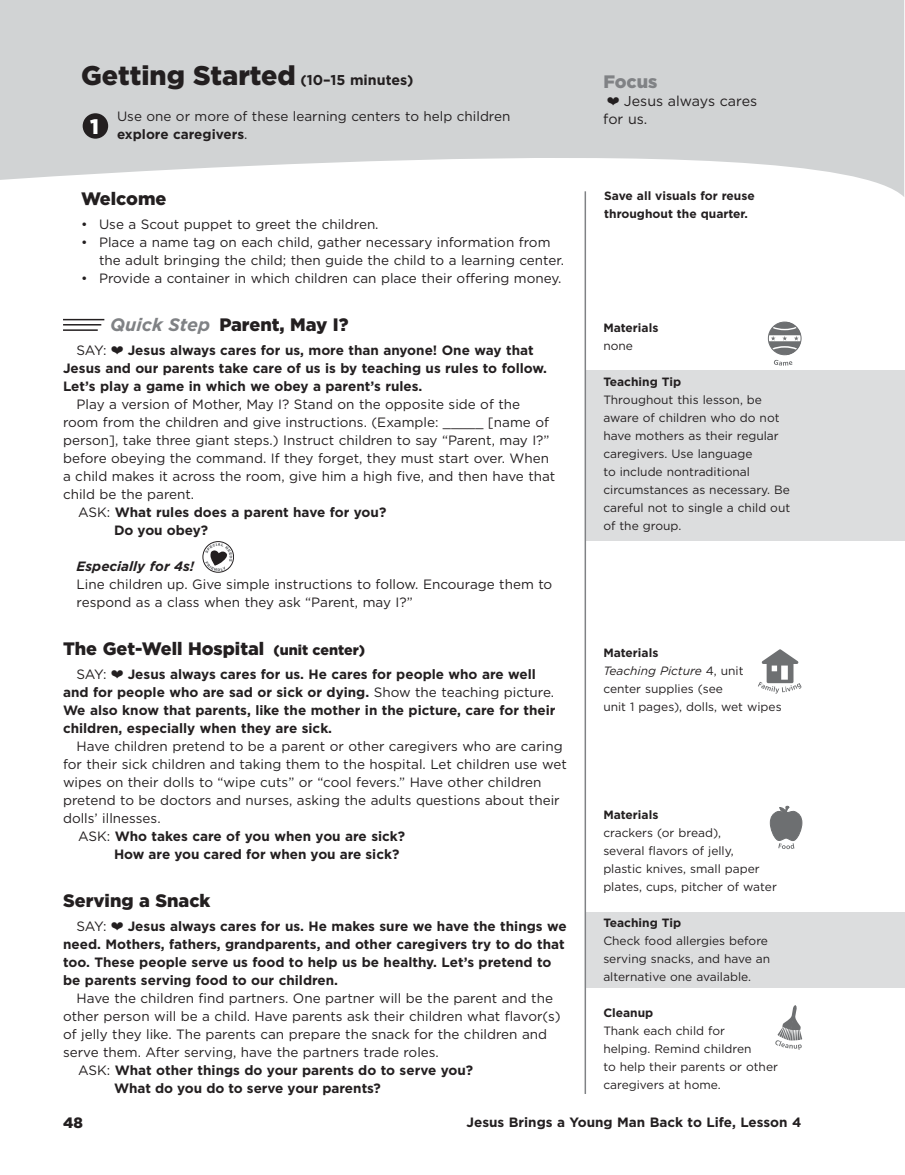
<style>
.page{position:relative;width:905px;height:1175px;background:#fff}
.page>*{position:absolute;margin:0;border:0;box-sizing:border-box;transform-origin:0 0}
.t1{font:900 27px "Gotham";color:#231f20}
.t2{font:900 21px "Gotham";color:#fff}
.t3{font:900 18px "Gotham";color:#231f20}
.t4{font:900 18px "Gotham";color:#808285}
.t5{font:900 15px "Gotham";color:#231f20}
.t6{font:14.25px/18px "Gotham";color:#231f20}
.t7{font:13.5px/18px "Gotham";color:#231f20}
.t8{font:700 13.5px/18px "Gotham";color:#231f20}
.t9{font:italic 700 13.5px "Gotham";color:#231f20}
.t10{font:12px/18px "Gotham";color:#231f20}
.t11{font:700 12px/18px "Gotham";color:#231f20}
.s1{font-weight:700;font-size:14.25px}
.s2{font-weight:700}
.s3{font-weight:700;font-style:italic;color:#808285}
.s4{font-weight:400}
.s5{font-size:14.25px}
.s6{font-style:italic}
</style>
<div class="page">
<svg style="left:0;top:0;width:904px;height:197px;fill:#d1d3d4"></svg>
<div style="left:585px;top:370px;width:319px;height:171px;background:#dcddde"></div>
<div style="left:585px;top:912px;width:319px;height:76px;background:#dcddde"></div>
<hr style="left:63px;top:319px;width:41px;height:1px;background:#231f20">
<hr style="left:63px;top:324px;width:38px;height:1px;background:#231f20">
<hr style="left:63px;top:329px;width:35px;height:2px;background:#231f20">
<div style="left:203px;top:541px;width:31px;height:31px;border:1px solid #231f20;border-radius:50%"></div>
<svg style="left:205px;top:543px;width:27px;height:28px"></svg>
<hr style="left:584px;top:191px;width:2px;height:903px;background:#808285">
<div style="left:83px;top:113px;width:25px;height:26px;background:#231f20;border-radius:50%"></div>
<div style="left:768px;top:322px;width:33px;height:33px;border:1px solid #6d6f71;border-radius:50%"></div>
<svg style="left:770px;top:322px;width:31px;height:44px"></svg>
<svg style="left:758px;top:649px;width:43px;height:44px"></svg>
<svg style="left:769px;top:806px;width:33px;height:43px"></svg>
<svg style="left:775px;top:1005px;width:27px;height:44px"></svg>
<svg style="left:607px;top:97px;width:12px;height:8px"></svg>
<h1 class="t1" style="left:81px;top:56px;width:334px">Getting Started <span class="s1">(10–15 minutes)</span></h1>
<p class="t7" style="left:117px;top:107px;width:395px">Use one or more of these learning centers to help children <span class="s2">explore caregivers</span>.</p>
<h2 class="t2" style="left:90px;top:112px;width:10px">1</h2>
<h3 class="t3" style="left:81px;top:186px;width:87px">Welcome</h3>
<p class="t7" style="left:81px;top:215px;width:299px">• Use a Scout puppet to greet the children.</p>
<p class="t7" style="left:99px;top:233px;width:466px;text-indent:-18px">• Place a name tag on each child, gather necessary information from the adult bringing the child; then guide the child to a learning center.</p>
<p class="t7" style="left:81px;top:269px;width:482px">• Provide a container in which children can place their offering money.</p>
<h3 class="t3" style="left:110px;top:312px;width:240px"><span class="s3">Quick Step</span> Parent, May I?</h3>
<p class="t7" style="left:76px;top:341px;width:32px">SAY:</p>
<p class="t8" style="left:63px;top:341px;width:485px;text-indent:65px">Jesus always cares for us, more than anyone! One way that<br>Jesus and our parents take care of us is by teaching us rules to follow.<br>Let’s play a game in which we obey a parent’s rules.</p>
<p class="t7" style="left:76px;top:395px;width:445px">Play a version of Mother, May I? Stand on the opposite side of the</p>
<p class="t7" style="left:63px;top:413px;width:487px">room from the children and give instructions. (Example: _____ [name of</p>
<p class="t7" style="left:63px;top:431px;width:488px">person], take three giant steps.) Instruct children to say “Parent, may I?”</p>
<p class="t7" style="left:63px;top:449px;width:487px">before obeying the command. If they forget, they must start over. When</p>
<p class="t7" style="left:63px;top:467px;width:494px">a child makes it across the room, give him a high five, and then have that</p>
<p class="t7" style="left:63px;top:485px;width:133px">child be the parent.</p>
<p class="t8" style="left:78px;top:503px;width:310px"><span class="s4">ASK:</span> What rules does a parent have for you?</p>
<p class="t8" style="left:114px;top:521px;width:96px">Do you obey?</p>
<p class="t9" style="left:76px;top:557px;width:119px">Especially for 4s!</p>
<p class="t7" style="left:76px;top:575px;width:477px">Line children up. Give simple instructions to follow. Encourage them to respond as a class when they ask “Parent, may I?”</p>
<h3 class="t3" style="left:63px;top:636px;width:303px">The Get-Well Hospital <span class="s5">(unit center)</span></h3>
<p class="t7" style="left:76px;top:665px;width:32px">SAY:</p>
<p class="t8" style="left:63px;top:665px;width:494px;text-indent:65px">Jesus always cares for us. He cares for people who are well and for people who are sad or sick or dying. <span class="s4">Show the teaching picture.<br></span>We also know that parents, like the mother in the picture, care for their children, especially when they are sick.</p>
<p class="t7" style="left:76px;top:737px;width:487px">Have children pretend to be a parent or other caregivers who are caring</p>
<p class="t7" style="left:63px;top:755px;width:505px">for their sick children and taking them to the hospital. Let children use wet</p>
<p class="t7" style="left:63px;top:773px;width:480px">wipes on their dolls to “wipe cuts” or “cool fevers.” Have other children</p>
<p class="t7" style="left:63px;top:791px;width:498px">pretend to be doctors and nurses, asking the adults questions about their</p>
<p class="t7" style="left:63px;top:809px;width:99px">dolls’ illnesses.</p>
<p class="t8" style="left:78px;top:827px;width:329px"><span class="s4">ASK:</span> Who takes care of you when you are sick?</p>
<p class="t8" style="left:114px;top:845px;width:287px">How are you cared for when you are sick?</p>
<h3 class="t3" style="left:63px;top:888px;width:149px">Serving a Snack</h3>
<p class="t7" style="left:76px;top:917px;width:32px">SAY:</p>
<p class="t8" style="left:63px;top:917px;width:505px;text-indent:65px">Jesus always cares for us. He makes sure we have the things we need. Mothers, fathers, grandparents, and other caregivers try to do that too. These people serve us food to help us be healthy. Let’s pretend to be parents serving food to our children.</p>
<p class="t7" style="left:76px;top:989px;width:478px">Have the children find partners. One partner will be the parent and the</p>
<p class="t7" style="left:63px;top:1007px;width:499px">other person will be a child. Have parents ask their children what flavor(s)</p>
<p class="t7" style="left:63px;top:1025px;width:485px">of jelly they like. The parents can prepare the snack for the children and</p>
<p class="t7" style="left:63px;top:1043px;width:377px">serve them. After serving, have the partners trade roles.</p>
<p class="t8" style="left:78px;top:1061px;width:396px"><span class="s4">ASK:</span> What other things do your parents do to serve you?</p>
<p class="t8" style="left:114px;top:1079px;width:268px">What do you do to serve your parents?</p>
<h3 class="t4" style="left:603px;top:69px;width:56px">Focus</h3>
<p class="t6" style="left:603px;top:92px;width:155px;text-indent:21px">Jesus always cares for us.</p>
<p class="t11" style="left:604px;top:187px;width:152px">Save all visuals for reuse throughout the quarter.</p>
<p class="t11" style="left:603px;top:319px;width:57px">Materials</p>
<p class="t10" style="left:603px;top:337px;width:31px">none</p>
<p class="t11" style="left:603px;top:373px;width:79px">Teaching Tip</p>
<p class="t10" style="left:603px;top:391px;width:188px">Throughout this lesson, be aware of children who do not have mothers as their regular caregivers. Use language<br>to include nontraditional circumstances as necessary. Be careful not to single a child out of the group.</p>
<p class="t10" style="left:603px;top:643px;width:180px"><span class="s2">Materials<br></span><span class="s6">Teaching Picture</span> 4, unit center supplies (see<br>unit 1 pages), dolls, wet wipes</p>
<p class="t11" style="left:603px;top:805px;width:57px">Materials</p>
<p class="t10" style="left:603px;top:823px;width:175px">crackers (or bread),<br>several flavors of jelly,<br>plastic knives, small paper plates, cups, pitcher of water</p>
<p class="t11" style="left:603px;top:913px;width:79px">Teaching Tip</p>
<p class="t10" style="left:603px;top:931px;width:168px">Check food allergies before serving snacks, and have an alternative one available.</p>
<p class="t11" style="left:603px;top:1003px;width:51px">Cleanup</p>
<p class="t10" style="left:603px;top:1021px;width:176px">Thank each child for<br>helping. Remind children<br>to help their parents or other caregivers at home.</p>
<p class="t5" style="left:63px;top:1112px;width:21px">48</p>
<p class="t8" style="left:466px;top:1113px;width:336px">Jesus Brings a Young Man Back to Life, Lesson 4</p>
</div>
